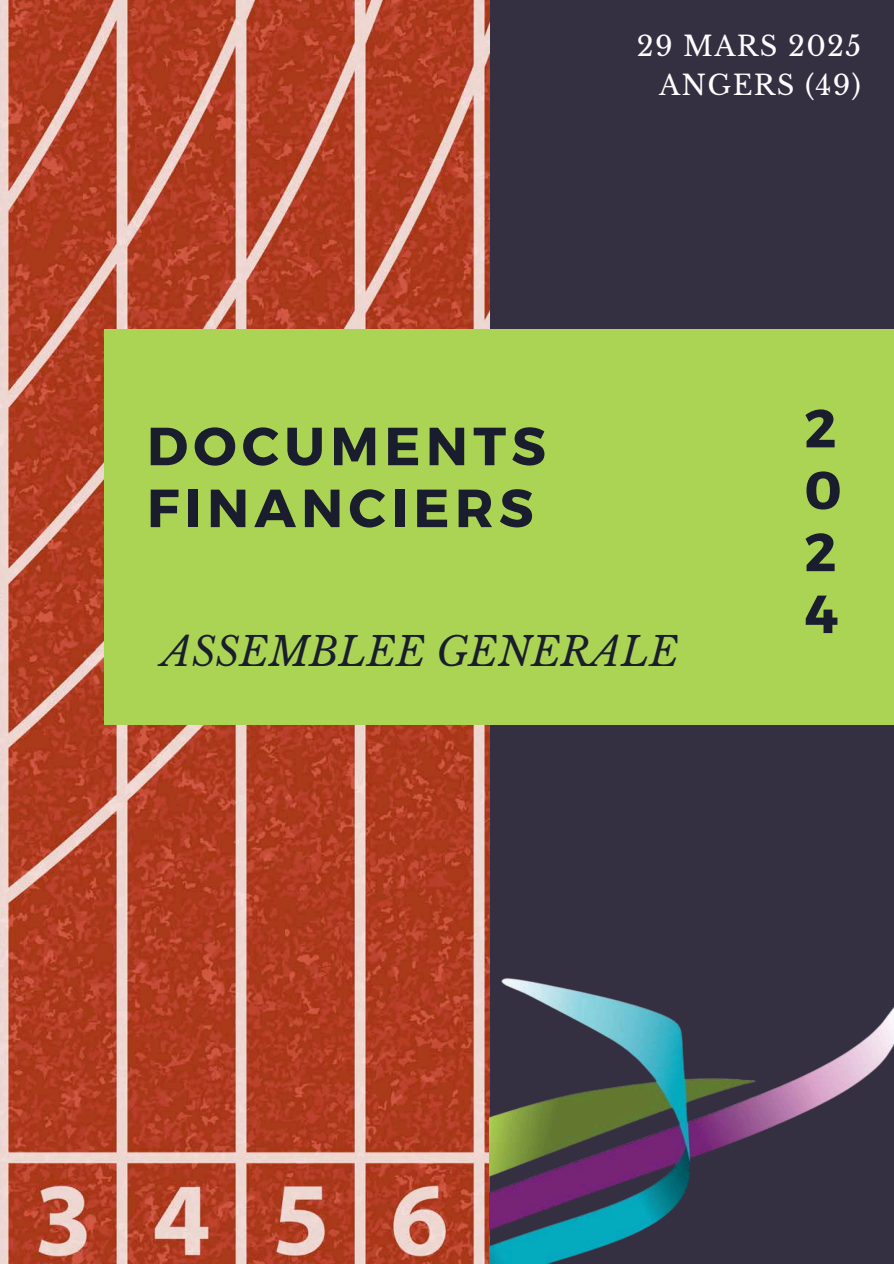
<style>
.page{position:relative;width:894px;height:1264px;background:#fff}
.page>*{position:absolute;margin:0;border:0;box-sizing:border-box;transform-origin:0 0}
.t1{font:700 53.55px/61.8px "Montserrat";letter-spacing:.1em;color:#191d2d}
.t2{font:italic 39.75px "Libre Baskerville";color:#191d2d}
.t3{font:27.3px "Libre Baskerville";letter-spacing:.05em;color:#fff}
</style>
<div class="page">
<div style="left:0;top:0;width:893px;height:1263px;background:#352f42"></div>
<img style="left:0;top:0;width:489px;height:1263px">
<div style="left:104px;top:329px;width:789px;height:395px;background:#acd454"></div>
<img style="left:489px;top:963px;width:404px;height:300px">
<p class="t3" style="left:636px;top:30px;width:225px">29 MARS 2025</p>
<p class="t3" style="left:659px;top:68px;width:203px">ANGERS (49)</p>
<p class="t1" style="left:147px;top:412px;width:400px">DOCUMENTS<br>FINANCIERS</p>
<h1 class="t2" style="left:162px;top:627px;width:518px">ASSEMBLEE GENERALE</h1>
<p class="t1" style="left:804px;top:395px;width:39px;text-align:justify">2<br>0<br>2<br>4</p>
</div>
